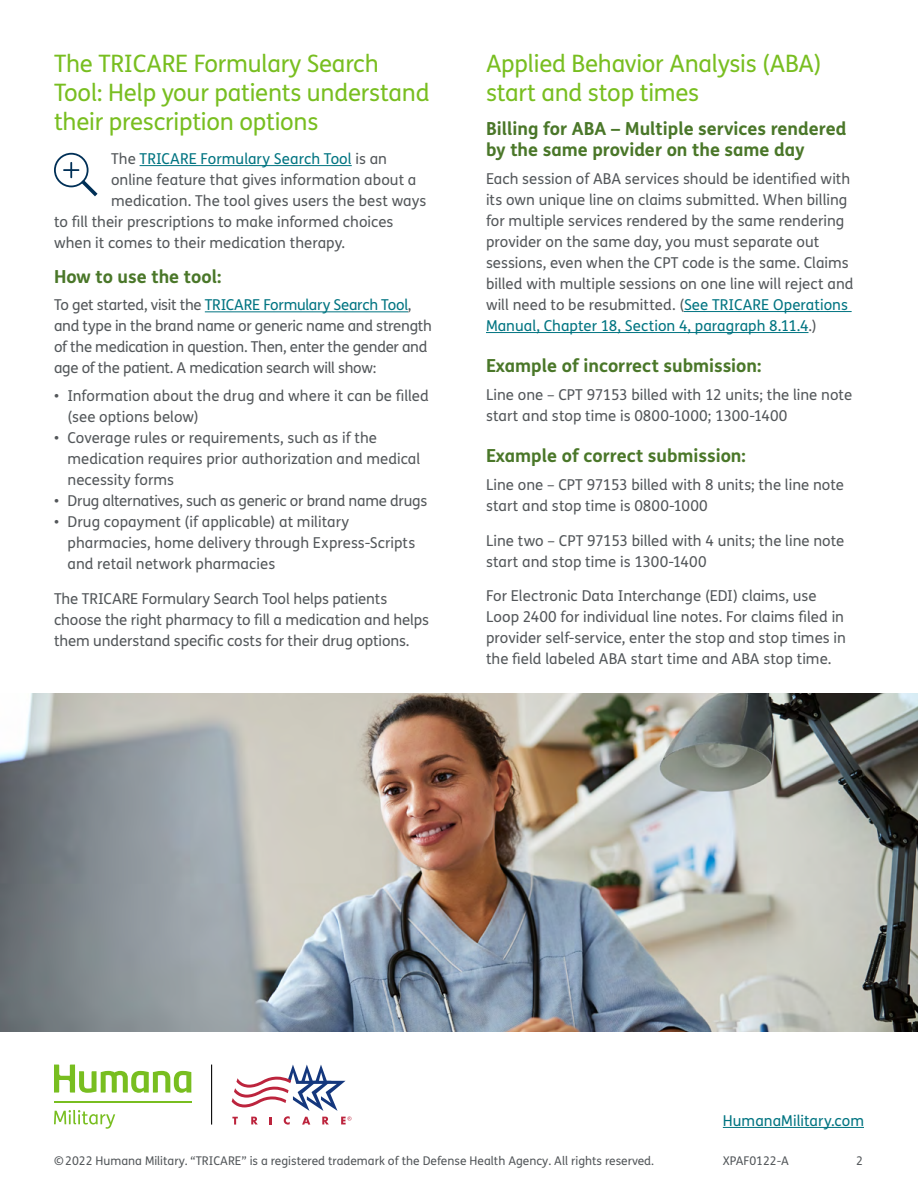
<style>
.page{position:relative;width:918px;height:1188px;background:#fff}
.page>*{position:absolute;margin:0;border:0;box-sizing:border-box;transform-origin:0 0}
.t1{font:24px/28.8px "FS Humana";letter-spacing:-.01em;color:#78be20}
.t2{font:700 18px/21px "FS Humana";color:#4a7729}
.t3{font:15px/21px "FS Humana";color:#53575a}
.t4{font:15px/21px "FS Humana";letter-spacing:-.02em;color:#53575a}
.t5{font:15px "FS Humana";letter-spacing:.005em;color:#007481}
.t6{font:12px "FS Humana";color:#53575a}
.s1{color:#53575a}
.s2{color:#007481}
</style>
<div class="page">
<hr style="left:140px;top:165px;width:212px;height:1px;background:#007481">
<hr style="left:205px;top:311px;width:203px;height:1px;background:#007481">
<hr style="left:684px;top:311px;width:168px;height:1px;background:#007481">
<hr style="left:486px;top:332px;width:322px;height:1px;background:#007481">
<svg style="left:232px;top:1065px;width:119px;height:60px"></svg>
<hr style="left:211px;top:1065px;width:1px;height:60px;background:#000">
<svg style="left:54px;top:1110px;width:61px;height:19px"></svg>
<svg style="left:54px;top:1065px;width:137px;height:28px"></svg>
<hr style="left:54px;top:1101px;width:137px;height:1px;background:#78be20">
<img style="left:0;top:693px;width:918px;height:339px">
<svg style="left:54px;top:153px;width:44px;height:43px"></svg>
<hr style="left:723px;top:1127px;width:141px;height:1px;background:#007481">
<h1 class="t1" style="left:54px;top:49px;width:377px">The TRICARE Formulary Search<br>Tool: Help your patients understand their prescription options</h1>
<p class="t5" style="left:111px;top:149px;width:277px"><span class="s1">The</span> TRICARE Formulary Search Tool <span class="s1">is an</span></p>
<p class="t3" style="left:111px;top:169px;width:307px">online feature that gives information about a</p>
<p class="t3" style="left:111px;top:190px;width:317px">medication. The tool gives users the best ways</p>
<p class="t3" style="left:54px;top:211px;width:341px">to fill their prescriptions to make informed choices</p>
<p class="t3" style="left:54px;top:232px;width:293px">when it comes to their medication therapy.</p>
<p class="t2" style="left:54px;top:265px;width:169px">How to use the tool:</p>
<p class="t4" style="left:54px;top:294px;width:379px">To get started, visit the <span class="s2">TRICARE Formulary Search Tool</span>, and type in the brand name or generic name and strength of the medication in question. Then, enter the gender and age of the patient. A medication search will show:</p>
<p class="t3" style="left:68px;top:385px;width:363px;text-indent:-14px">• Information about the drug and where it can be filled (see options below)</p>
<p class="t3" style="left:68px;top:427px;width:354px;text-indent:-14px">• Coverage rules or requirements, such as if the medication requires prior authorization and medical necessity forms</p>
<p class="t3" style="left:54px;top:490px;width:375px">• Drug alternatives, such as generic or brand name drugs</p>
<p class="t3" style="left:68px;top:511px;width:349px;text-indent:-14px">• Drug copayment (if applicable) at military pharmacies, home delivery through Express-Scripts and retail network pharmacies</p>
<p class="t3" style="left:54px;top:588px;width:377px">The TRICARE Formulary Search Tool helps patients choose the right pharmacy to fill a medication and helps them understand specific costs for their drug options.</p>
<h1 class="t1" style="left:486px;top:49px;width:337px">Applied Behavior Analysis (ABA) start and stop times</h1>
<p class="t2" style="left:486px;top:118px;width:362px">Billing for ABA – Multiple services rendered by the same provider on the same day</p>
<p class="t3" style="left:486px;top:168px;width:369px">Each session of ABA services should be identified with its own unique line on claims submitted. When billing for multiple services rendered by the same rendering provider on the same day, you must separate out sessions, even when the CPT code is the same. Claims billed with multiple sessions on one line will reject and will need to be resubmitted. (<span class="s2">See TRICARE Operations Manual, Chapter 18, Section 4, paragraph 8.11.4</span>.)</p>
<p class="t2" style="left:486px;top:355px;width:277px">Example of incorrect submission:</p>
<p class="t3" style="left:486px;top:384px;width:368px">Line one – CPT 97153 billed with 12 units; the line note start and stop time is 0800-1000; 1300-1400</p>
<p class="t2" style="left:486px;top:445px;width:261px">Example of correct submission:</p>
<p class="t3" style="left:486px;top:474px;width:360px">Line one – CPT 97153 billed with 8 units; the line note start and stop time is 0800-1000</p>
<p class="t3" style="left:486px;top:530px;width:360px">Line two – CPT 97153 billed with 4 units; the line note start and stop time is 1300-1400</p>
<p class="t3" style="left:486px;top:585px;width:361px">For Electronic Data Interchange (EDI) claims, use Loop 2400 for individual line notes. For claims filed in provider self-service, enter the stop and stop times in the field labeled ABA start time and ABA stop time.</p>
<p class="t5" style="left:723px;top:1110px;width:143px">HumanaMilitary.com</p>
<p class="t6" style="left:54px;top:1152px;width:602px">©2022 Humana Military. “TRICARE” is a registered trademark of the Defense Health Agency. All rights reserved.</p>
<p class="t6" style="left:723px;top:1152px;width:68px">XPAF0122-A</p>
<p class="t6" style="left:856px;top:1152px;width:8px">2</p>
</div>
